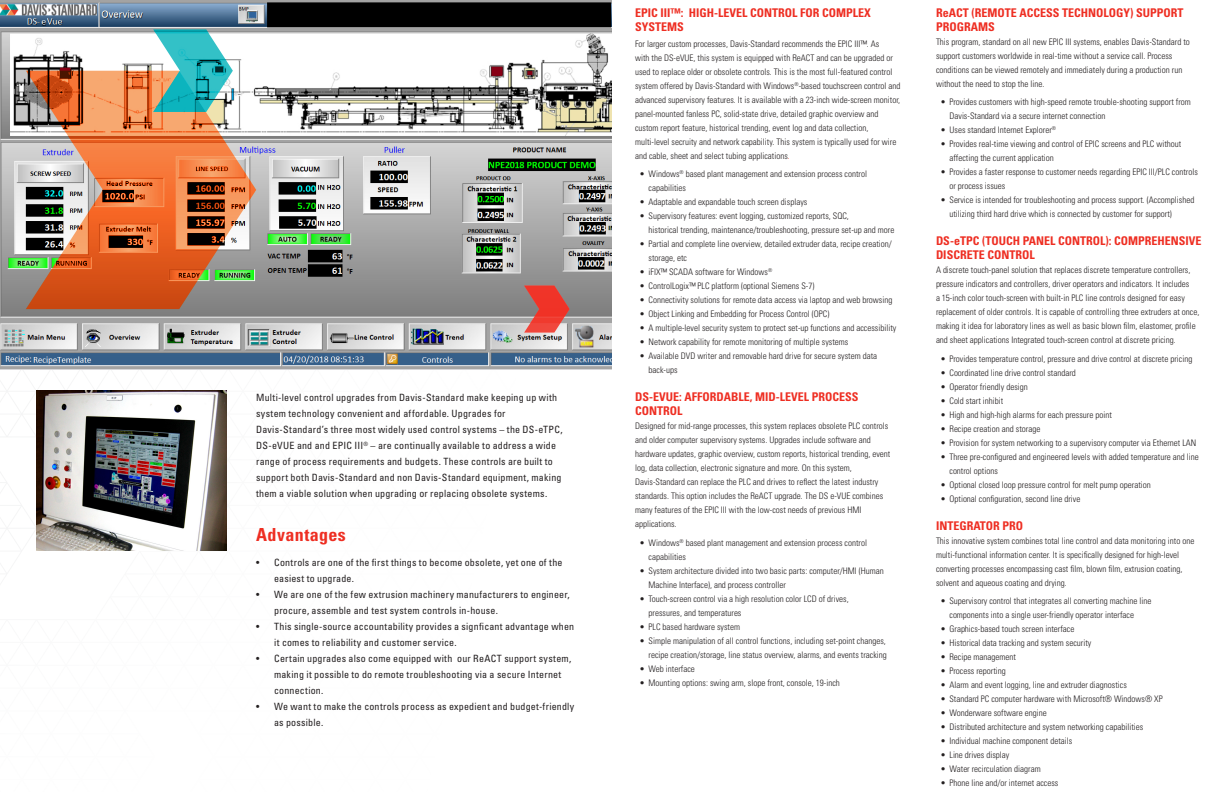
<style>
.page{position:relative;width:1224px;height:792px;background:#fff}
.page>*{position:absolute;margin:0;border:0;box-sizing:border-box;transform-origin:0 0}
.BRO-Head{font:700 condensed 18px "Univers";letter-spacing:.025em;color:#ee2e22}
.t1{font:700 condensed 12px/14px "Univers";color:#ee2e22}
.DS_Intro{font:condensed 10px/16px "Univers";letter-spacing:.02em;color:#231f20}
.t2{font:300 condensed 9px/14px "Univers";color:#231f20}
.s1{color:#ee2e22}
</style>
<div class="page">
<img style="left:0;top:0;width:612px;height:368px">
<svg style="left:26px;top:71px;width:230px;height:238px;background:#c88058"></svg>
<svg style="left:153px;top:30px;width:80px;height:82px"></svg>
<svg style="left:524px;top:286px;width:46px;height:47px;background:#d35b53"></svg>
<img style="left:36px;top:391px;width:190px;height:160px">
<p class="DS_Intro" style="left:256px;top:389px;width:308px">Multi-level control upgrades from Davis-Standard make keeping up with system technology convenient and affordable. Upgrades for Davis-Standard’s three most widely used control systems – the DS-eTPC, DS-eVUE and and EPIC III<sup>®</sup> – are continually available to address a wide range of process requirements and budgets. These controls are built to support both Davis-Standard and non Davis-Standard equipment, making them a viable solution when upgrading or replacing obsolete systems.</p>
<p class="BRO-Head" style="left:256px;top:524px;width:91px">Advantages</p>
<p class="DS_Intro" style="left:274px;top:554px;width:290px;text-indent:-18px">• Controls are one of the first things to become obsolete, yet one of the easiest to upgrade.</p>
<p class="DS_Intro" style="left:274px;top:586px;width:297px;text-indent:-18px">• We are one of the few extrusion machinery manufacturers to engineer, procure, assemble and test system controls in-house.</p>
<p class="DS_Intro" style="left:274px;top:618px;width:302px;text-indent:-18px">• This single-source accountability provides a signficant advantage when it comes to reliability and customer service.</p>
<p class="DS_Intro" style="left:274px;top:650px;width:299px;text-indent:-18px">• Certain upgrades also come equipped with our ReACT support system, making it possible to do remote troubleshooting via a secure Internet connection.</p>
<p class="DS_Intro" style="left:274px;top:698px;width:302px;text-indent:-18px">• We want to make the controls process as expedient and budget-friendly as possible.</p>
<p class="t1" style="left:635px;top:6px;width:237px">EPIC III™: HIGH-LEVEL CONTROL FOR COMPLEX<br>SYSTEMS</p>
<p class="t2" style="left:635px;top:37px;width:267px">For larger custom processes, Davis-Standard recommends the EPIC III™. As<br>with the DS-eVUE, this system is equipped with ReACT and can be upgraded or used to replace older or obsolete controls. This is the most full-featured control system offered by Davis-Standard with Windows<sup>®</sup>-based touchscreen control and advanced supervisory features. It is available with a 23-inch wide-screen monitor, panel-mounted fanless PC, solid-state drive, detailed graphic overview and custom report feature, historical trending, event log and data collection, multi-level secruity and network capability. This system is typically used for wire and cable, sheet and select tubing applications<span class="s1">.</span></p>
<p class="t2" style="left:649px;top:167px;width:220px;text-indent:-9px">• Windows<sup>®</sup> based plant management and extension process control capabilities</p>
<p class="t2" style="left:640px;top:195px;width:169px">• Adaptable and expandable touch screen displays</p>
<p class="t2" style="left:649px;top:209px;width:247px;text-indent:-9px">• Supervisory features: event logging, customized reports, SQC,<br>historical trending, maintenance/troubleshooting, pressure set-up and more</p>
<p class="t2" style="left:649px;top:237px;width:245px;text-indent:-9px">• Partial and complete line overview, detailed extruder data, recipe creation/ storage, etc</p>
<p class="t2" style="left:640px;top:265px;width:134px">• iFIX™ SCADA software for Windows<sup>®</sup></p>
<p class="t2" style="left:640px;top:279px;width:176px">• ControlLogix™ PLC platform (optional Siemens S-7)</p>
<p class="t2" style="left:640px;top:293px;width:254px">• Connectivity solutions for remote data access via laptop and web browsing</p>
<p class="t2" style="left:640px;top:307px;width:191px">• Object Linking and Embedding for Process Control (OPC)</p>
<p class="t2" style="left:640px;top:321px;width:258px">• A multiple-level security system to protect set-up functions and accessibility</p>
<p class="t2" style="left:640px;top:335px;width:210px">• Network capability for remote monitoring of multiple systems</p>
<p class="t2" style="left:649px;top:349px;width:230px;text-indent:-9px">• Available DVD writer and removable hard drive for secure system data back-ups</p>
<p class="t1" style="left:635px;top:390px;width:225px">DS-EVUE: AFFORDABLE, MID-LEVEL PROCESS<br>CONTROL</p>
<p class="t2" style="left:635px;top:419px;width:257px">Designed for mid-range processes, this system replaces obsolete PLC controls and older computer supervisory systems. Upgrades include software and hardware updates, graphic overview, custom reports, historical trending, event log, data collection, electronic signature and more. On this system, Davis-Standard can replace the PLC and drives to reflect the latest industry standards. This option includes the ReACT upgrade. The DS e-VUE combines many features of the EPIC III with the low-cost needs of previous HMI applications.</p>
<p class="t2" style="left:649px;top:536px;width:220px;text-indent:-9px">• Windows<sup>®</sup> based plant management and extension process control capabilities</p>
<p class="t2" style="left:649px;top:564px;width:237px;text-indent:-9px">• System architecture divided into two basic parts: computer/HMI (Human<br>Machine Interface), and process controller</p>
<p class="t2" style="left:649px;top:592px;width:202px;text-indent:-9px">• Touch-screen control via a high resolution color LCD of drives, pressures, and temperatures</p>
<p class="t2" style="left:640px;top:620px;width:102px">• PLC based hardware system</p>
<p class="t2" style="left:640px;top:634px;width:249px;text-align:right">• Simple manipulation of all control functions, including set-point changes, recipe creation/storage, line status overview, alarms, and events tracking</p>
<p class="t2" style="left:640px;top:662px;width:57px">• Web interface</p>
<p class="t2" style="left:640px;top:676px;width:202px">• Mounting options: swing arm, slope front, console, 19-inch</p>
<p class="t1" style="left:936px;top:6px;width:249px">ReACT (REMOTE ACCESS TECHNOLOGY) SUPPORT<br>PROGRAMS</p>
<p class="t2" style="left:936px;top:35px;width:255px">This program, standard on all new EPIC III systems, enables Davis-Standard to support customers worldwide in real-time without a service call. Process conditions can be viewed remotely and immediately during a production run without the need to stop the line.</p>
<p class="t2" style="left:950px;top:95px;width:243px;text-indent:-9px">• Provides customers with high-speed remote trouble-shooting support from<br>Davis-Standard via a secure internet connection</p>
<p class="t2" style="left:940px;top:123px;width:117px">• Uses standard Internet Explorer<sup>®</sup></p>
<p class="t2" style="left:950px;top:137px;width:233px;text-indent:-9px">• Provides real-time viewing and control of EPIC screens and PLC without affecting the current application</p>
<p class="t2" style="left:950px;top:165px;width:250px;text-indent:-9px">• Provides a faster response to customer needs regarding EPIC III/PLC controls or process issues</p>
<p class="t2" style="left:950px;top:193px;width:246px;text-indent:-9px">• Service is intended for troubleshooting and process support. (Accomplished utilizing third hard drive which is connected by customer for support)</p>
<p class="t1" style="left:936px;top:234px;width:267px">DS-eTPC (TOUCH PANEL CONTROL): COMPREHENSIVE<br>DISCRETE CONTROL</p>
<p class="t2" style="left:936px;top:263px;width:265px">A discrete touch-panel solution that replaces discrete temperature controllers, pressure indicators and controllers, driver operators and indicators. It includes<br>a 15-inch color touch-screen with built-in PLC line controls designed for easy replacement of older controls. It is capable of controlling three extruders at once, making it idea for laboratory lines as well as basic blown film, elastomer, profile and sheet applications Integrated touch-screen control at discrete pricing.</p>
<p class="t2" style="left:940px;top:352px;width:253px">• Provides temperature control, pressure and drive control at discrete pricing</p>
<p class="t2" style="left:940px;top:366px;width:137px">• Coordinated line drive control standard</p>
<p class="t2" style="left:940px;top:380px;width:89px">• Operator friendly design</p>
<p class="t2" style="left:940px;top:394px;width:64px">• Cold start inhibit</p>
<p class="t2" style="left:940px;top:408px;width:173px">• High and high-high alarms for each pressure point</p>
<p class="t2" style="left:940px;top:422px;width:101px">• Recipe creation and storage</p>
<p class="t2" style="left:940px;top:436px;width:257px">• Provision for system networking to a supervisory computer via Ethernet LAN</p>
<p class="t2" style="left:950px;top:450px;width:251px;text-indent:-9px">• Three pre-configured and engineered levels with added temperature and line control options</p>
<p class="t2" style="left:940px;top:478px;width:212px">• Optional closed loop pressure control for melt pump operation</p>
<p class="t2" style="left:940px;top:492px;width:141px">• Optional configuration, second line drive</p>
<p class="t1" style="left:936px;top:519px;width:89px">INTEGRATOR PRO</p>
<p class="t2" style="left:936px;top:534px;width:260px">This innovative system combines total line control and data monitoring into one multi-functional information center. It is specifically designed for high-level converting processes encompassing cast film, blown film, extrusion coating, solvent and aqueous coating and drying.</p>
<p class="t2" style="left:949px;top:594px;width:203px;text-indent:-9px">• Supervisory control that integrates all converting machine line components into a single user-friendly operator interface</p>
<p class="t2" style="left:940px;top:622px;width:135px">• Graphics-based touch screen interface</p>
<p class="t2" style="left:940px;top:636px;width:152px">• Historical data tracking and system security</p>
<p class="t2" style="left:940px;top:650px;width:77px">• Recipe management</p>
<p class="t2" style="left:940px;top:664px;width:67px">• Process reporting</p>
<p class="t2" style="left:940px;top:678px;width:188px">• Alarm and event logging, line and extruder diagnostics</p>
<p class="t2" style="left:940px;top:692px;width:224px">• Standard PC computer hardware with Microsoft® Windows® XP</p>
<p class="t2" style="left:940px;top:706px;width:108px">• Wonderware software engine</p>
<p class="t2" style="left:940px;top:720px;width:204px">• Distributed architecture and system networking capabilities</p>
<p class="t2" style="left:940px;top:734px;width:133px">• Individual machine component details</p>
<p class="t2" style="left:940px;top:748px;width:70px">• Line drives display</p>
<p class="t2" style="left:940px;top:762px;width:102px">• Water recirculation diagram</p>
<p class="t2" style="left:940px;top:776px;width:119px">• Phone line and/or internet access</p>
</div>
